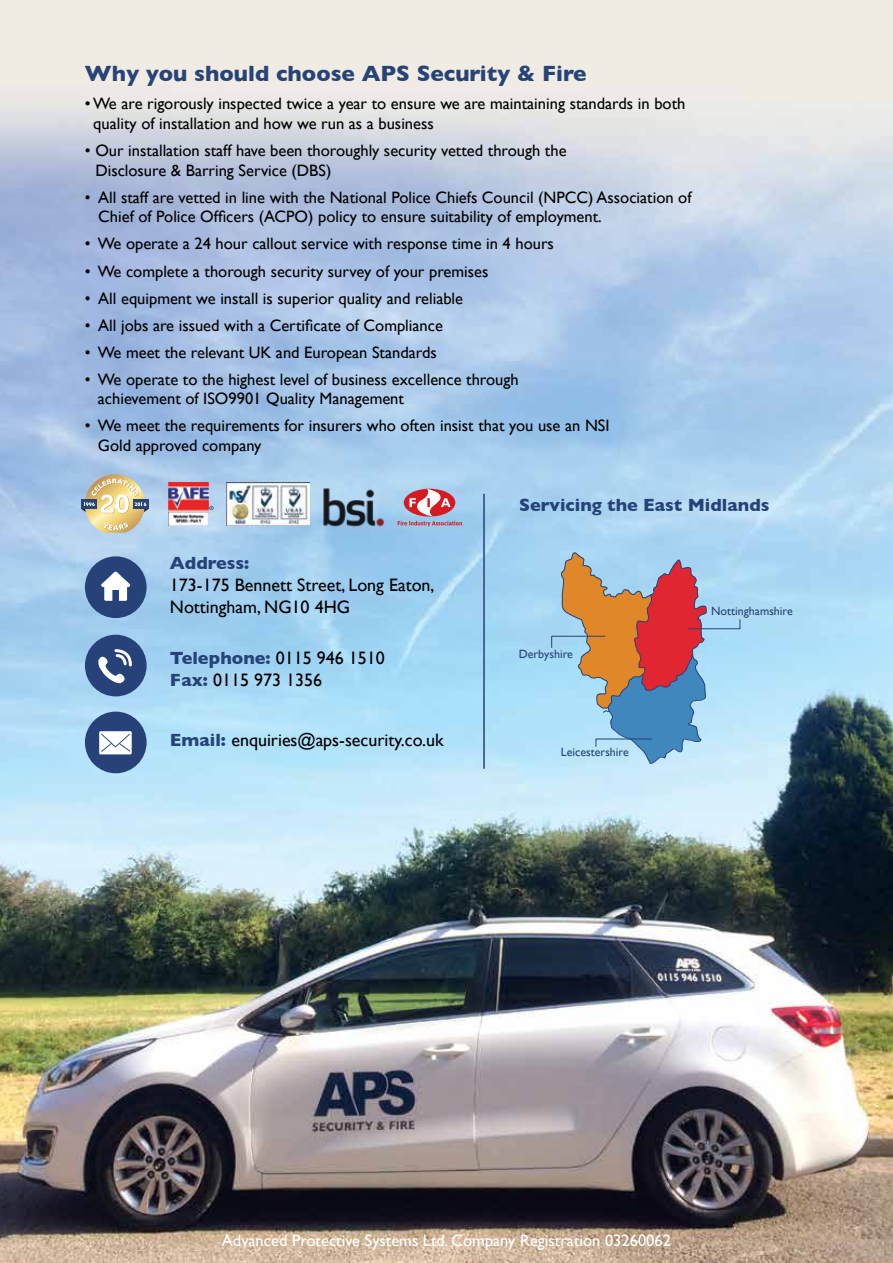
<style>
.page{position:relative;width:893px;height:1263px;background:#fff}
.page>*{position:absolute;margin:0;border:0;box-sizing:border-box;transform-origin:0 0}
.t1{font:700 22.5px "Gill Sans";color:#274377}
.t2{font:18px/21.6px "Gill Sans";color:#000}
.t3{font:700 18px "Gill Sans";color:#264278}
.t4{font:16.5px/19.8px "Gill Sans";color:#000}
.t5{font:16.5px "Gill Sans";color:#fff}
.t6{font:12px "Gill Sans";color:#264278}
.s1{font-weight:700;color:#264278}
</style>
<div class="page">
<img style="left:0;top:0;width:893px;height:1263px">
<div style="left:85px;top:556px;width:62px;height:62px;background:#264278;border-radius:50%"></div>
<svg style="left:101px;top:572px;width:30px;height:29px"></svg>
<div style="left:85px;top:635px;width:62px;height:61px;background:#264278;border-radius:50%"></div>
<svg style="left:98px;top:649px;width:34px;height:35px"></svg>
<div style="left:85px;top:712px;width:62px;height:61px;background:#264278;border-radius:50%"></div>
<div style="left:99px;top:731px;width:33px;height:23px;background:#fff"></div>
<svg style="left:101px;top:734px;width:29px;height:18px"></svg>
<img style="left:320px;top:484px;width:66px;height:44px">
<svg style="left:82px;top:474px;width:66px;height:59px;background:#cdc6a7"></svg>
<img style="left:226px;top:482px;width:83px;height:44px">
<svg style="left:209px;top:506px;width:5px;height:4px"></svg>
<img style="left:169px;top:482px;width:39px;height:44px">
<hr style="left:483px;top:494px;width:2px;height:275px;background:#264278">
<svg style="left:551px;top:551px;width:190px;height:213px;background:#a9a5ae"></svg>
<svg style="left:398px;top:489px;width:64px;height:38px;background:#c195a8"></svg>
<h1 class="t1" style="left:85px;top:55px;width:503px">Why you should choose APS Security &amp; Fire</h1>
<p class="t4" style="left:93px;top:93px;width:594px;text-indent:-8px">• We are rigorously inspected twice a year to ensure we are maintaining standards in both quality of installation and how we run as a business</p>
<p class="t4" style="left:95px;top:140px;width:473px;text-indent:-10px">• Our installation staff have been thoroughly security vetted through the<br>Disclosure &amp; Barring Service (DBS)</p>
<p class="t4" style="left:98px;top:187px;width:595px;text-indent:-13px">• All staff are vetted in line with the National Police Chiefs Council (NPCC) Association of<br>Chief of Police Officers (ACPO) policy to ensure suitability of employment.</p>
<p class="t4" style="left:85px;top:234px;width:470px">• We operate a 24 hour callout service with response time in 4 hours</p>
<p class="t4" style="left:85px;top:261px;width:405px">• We complete a thorough security survey of your premises</p>
<p class="t4" style="left:85px;top:288px;width:380px">• All equipment we install is superior quality and reliable</p>
<p class="t4" style="left:85px;top:315px;width:360px">• All jobs are issued with a Certificate of Compliance</p>
<p class="t4" style="left:85px;top:342px;width:353px">• We meet the relevant UK and European Standards</p>
<p class="t4" style="left:98px;top:369px;width:422px;text-indent:-13px">• We operate to the highest level of business excellence through achievement of ISO9901 Quality Management</p>
<p class="t4" style="left:98px;top:416px;width:513px;text-indent:-13px">• We meet the requirements for insurers who often insist that you use an NSI<br>Gold approved company</p>
<p class="t3" style="left:170px;top:549px;width:81px">Address:</p>
<p class="t2" style="left:170px;top:574px;width:266px">173-175 Bennett Street, Long Eaton,<br>Nottingham, NG10 4HG</p>
<p class="t2" style="left:170px;top:647px;width:217px"><span class="s1">Telephone:</span> 0115 946 1510<br><span class="s1">Fax:</span> 0115 973 1356</p>
<p class="t2" style="left:170px;top:728px;width:275px"><span class="s1">Email:</span> enquiries@aps-security.co.uk</p>
<p class="t3" style="left:519px;top:490px;width:252px">Servicing the East Midlands</p>
<p class="t6" style="left:519px;top:647px;width:56px">Derbyshire</p>
<p class="t6" style="left:561px;top:745px;width:69px">Leicestershire</p>
<p class="t6" style="left:711px;top:604px;width:83px">Nottinghamshire</p>
<p class="t5" style="left:222px;top:1231px;width:451px">Advanced Protective Systems Ltd. Company Registration 03260062</p>
</div>
